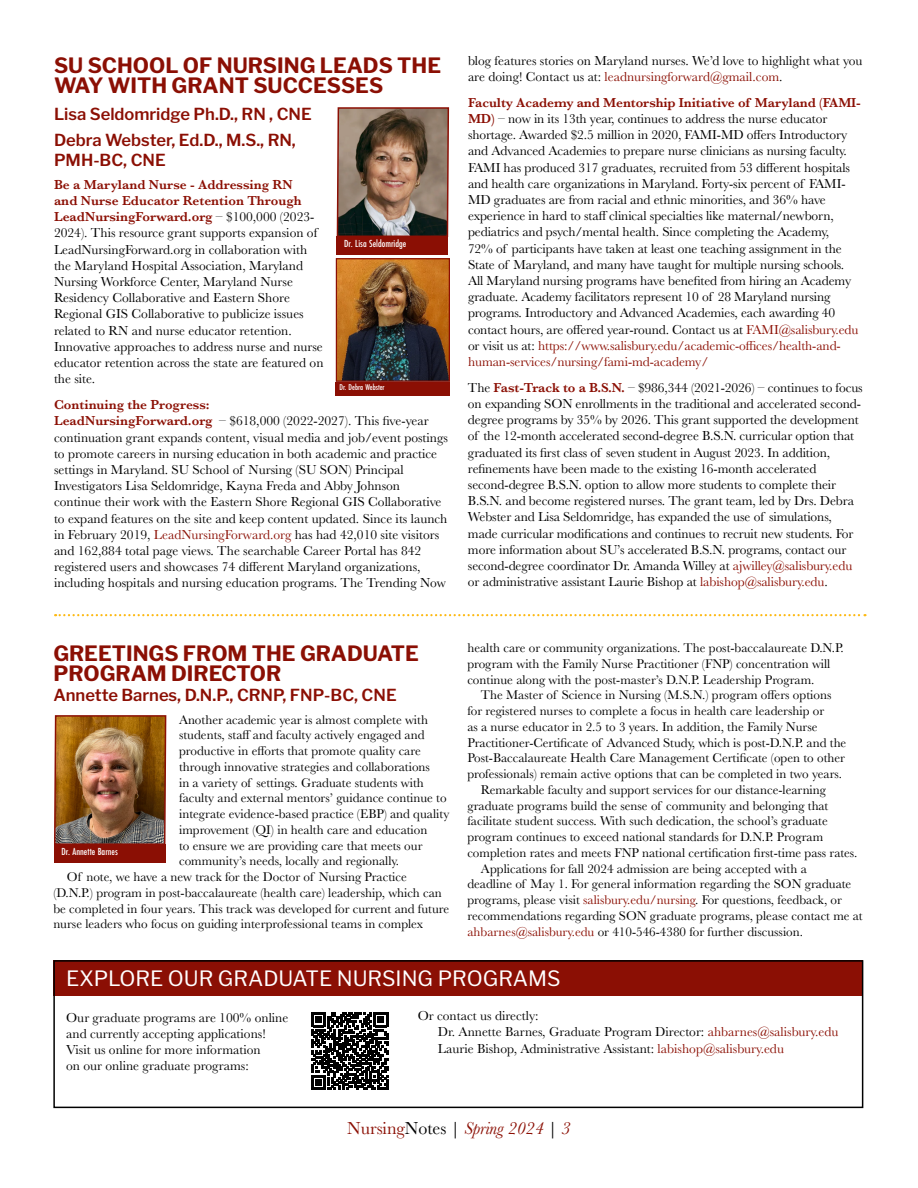
<style>
.page{position:relative;width:918px;height:1188px;background:#fff}
.page>*{position:absolute;margin:0;border:0;box-sizing:border-box;transform-origin:0 0}
.t1{font:700 21px/20.2px "Libre Franklin";color:#8b0f04}
.News_and_Notes_header{font:21px "Libre Franklin";color:#fff}
.t2{font:italic 18px "Baskerville";letter-spacing:-.005em;color:#8b0f04}
.Name___Title{font:600 16.5px/19.8px "Libre Franklin";color:#8b0f04}
.t3{font:13.5px/16.2px "Baskerville";letter-spacing:-.005em;color:#000}
.t4{font:13.2px/15.8px "Baskerville";color:#000}
.t5{font:500 10.65px "Futura PT Cond";color:#fff}
.t6{font:500 8.7px "Futura PT Cond";color:#fff}
.s1{font-weight:600;color:#8b0f04}
.s2{color:#8b0f04}
.s3{font-style:normal}
.s4{font-style:normal;color:#000}
</style>
<div class="page">
<img style="left:336px;top:107px;width:114px;height:131px">
<div style="left:337px;top:237px;width:111px;height:18px;background:#8b0f04"></div>
<img style="left:338px;top:260px;width:110px;height:120px">
<div style="left:336px;top:258px;width:114px;height:124px;border:1px solid #8b0f04"></div>
<div style="left:336px;top:382px;width:114px;height:13px;background:#8b0f04"></div>
<svg style="left:55px;top:614px;width:811px;height:2px"></svg>
<img style="left:54px;top:715px;width:113px;height:131px">
<div style="left:54px;top:845px;width:111px;height:18px;background:#8b0f04"></div>
<div style="left:53px;top:960px;width:810px;height:36px;background:#8b0f04"></div>
<div style="left:53px;top:960px;width:810px;height:148px;border:2px solid #000"></div>
<svg style="left:311px;top:1012px;width:77px;height:78px"></svg>
<p class="t1" style="left:54px;top:55px;width:389px">SU SCHOOL OF NURSING LEADS THE<br>WAY WITH GRANT SUCCESSES</p>
<p class="Name___Title" style="left:54px;top:104px;width:259px">Lisa Seldomridge Ph.D., RN , CNE</p>
<p class="Name___Title" style="left:54px;top:130px;width:243px">Debra Webster, Ed.D., M.S., RN,<br>PMH-BC, CNE</p>
<p class="t3" style="left:54px;top:177px;width:271px"><span class="s1">Be a Maryland Nurse - Addressing RN<br>and Nurse Educator Retention Through LeadNursingForward.org</span> – $100,000 (2023- 2024). This resource grant supports expansion of LeadNursingForward.org in collaboration with the Maryland Hospital Association, Maryland Nursing Workforce Center, Maryland Nurse Residency Collaborative and Eastern Shore Regional GIS Collaborative to publicize issues related to RN and nurse educator retention.<br>Innovative approaches to address nurse and nurse educator retention across the state are featured on the site.</p>
<p class="t3" style="left:54px;top:397px;width:395px"><span class="s1">Continuing the Progress:<br>LeadNursingForward.org</span> – $618,000 (2022-2027). This five-year continuation grant expands content, visual media and job/event postings to promote careers in nursing education in both academic and practice settings in Maryland. SU School of Nursing (SU SON) Principal Investigators Lisa Seldomridge, Kayna Freda and Abby Johnson continue their work with the Eastern Shore Regional GIS Collaborative to expand features on the site and keep content updated. Since its launch in February 2019, <span class="s2">LeadNursingForward.org</span> has had 42,010 site visitors and 162,884 total page views. The searchable Career Portal has 842 registered users and showcases 74 different Maryland organizations, including hospitals and nursing education programs. The Trending Now</p>
<p class="t5" style="left:344px;top:238px;width:64px">Dr. Lisa Seldomridge</p>
<p class="t6" style="left:340px;top:382px;width:47px">Dr. Debra Webster</p>
<p class="t3" style="left:468px;top:52px;width:396px">blog features stories on Maryland nurses. We’d love to highlight what you are doing! Contact us at: <span class="s2">leadnursingforward@gmail.com</span>.</p>
<p class="t3" style="left:468px;top:94px;width:394px"><span class="s1">Faculty Academy and Mentorship Initiative of Maryland (FAMI-MD)</span> – now in its 13th year, continues to address the nurse educator shortage. Awarded $2.5 million in 2020, FAMI-MD offers Introductory and Advanced Academies to prepare nurse clinicians as nursing faculty.<br>FAMI has produced 317 graduates, recruited from 53 different hospitals and health care organizations in Maryland. Forty-six percent of FAMI-MD graduates are from racial and ethnic minorities, and 36% have experience in hard to staff clinical specialties like maternal/newborn, pediatrics and psych/mental health. Since completing the Academy,<br>72% of participants have taken at least one teaching assignment in the State of Maryland, and many have taught for multiple nursing schools.<br>All Maryland nursing programs have benefited from hiring an Academy graduate. Academy facilitators represent 10 of 28 Maryland nursing programs. Introductory and Advanced Academies, each awarding 40 contact hours, are offered year-round. Contact us at <span class="s2">FAMI@salisbury.edu </span>or visit us at: <span class="s2">https://www.salisbury.edu/academic-offices/health-and&shy;human-services/nursing/fami-md-academy/</span></p>
<p class="t3" style="left:468px;top:380px;width:396px">The <span class="s1">Fast-Track to a B.S.N.</span> – $986,344 (2021-2026) – continues to focus on expanding SON enrollments in the traditional and accelerated second&shy;degree programs by 35% by 2026. This grant supported the development of the 12-month accelerated second-degree B.S.N. curricular option that graduated its first class of seven student in August 2023. In addition, refinements have been made to the existing 16-month accelerated second-degree B.S.N. option to allow more students to complete their B.S.N. and become registered nurses. The grant team, led by Drs. Debra Webster and Lisa Seldomridge, has expanded the use of simulations, made curricular modifications and continues to recruit new students. For more information about SU’s accelerated B.S.N. programs, contact our second-degree coordinator Dr. Amanda Willey at <span class="s2">ajwilley@salisbury.edu </span>or administrative assistant Laurie Bishop at <span class="s2">labishop@salisbury.edu</span>.</p>
<p class="t1" style="left:53px;top:643px;width:367px">GREETINGS FROM THE GRADUATE<br>PROGRAM DIRECTOR</p>
<p class="Name___Title" style="left:53px;top:685px;width:345px">Annette Barnes, D.N.P., CRNP, FNP-BC, CNE</p>
<p class="t4" style="left:179px;top:712px;width:272px">Another academic year is almost complete with students, staff and faculty actively engaged and productive in efforts that promote quality care through innovative strategies and collaborations<br>in a variety of settings. Graduate students with faculty and external mentors’ guidance continue to integrate evidence-based practice (EBP) and quality improvement (QI) in health care and education<br>to ensure we are providing care that meets our community’s needs, locally and regionally.</p>
<p class="t4" style="left:53px;top:869px;width:398px;text-indent:14px">Of note, we have a new track for the Doctor of Nursing Practice (D.N.P.) program in post-baccalaureate (health care) leadership, which can be completed in four years. This track was developed for current and future nurse leaders who focus on guiding interprofessional teams in complex</p>
<p class="t5" style="left:61px;top:846px;width:58px">Dr. Annette Barnes</p>
<p class="t4" style="left:467px;top:640px;width:378px">health care or community organizations. The post-baccalaureate D.N.P. program with the Family Nurse Practitioner (FNP) concentration will continue along with the post-master’s D.N.P. Leadership Program.</p>
<p class="t4" style="left:467px;top:688px;width:381px;text-indent:14px">The Master of Science in Nursing (M.S.N.) program offers options for registered nurses to complete a focus in health care leadership or<br>as a nurse educator in 2.5 to 3 years. In addition, the Family Nurse Practitioner-Certificate of Advanced Study, which is post-D.N.P. and the Post-Baccalaureate Health Care Management Certificate (open to other professionals) remain active options that can be completed in two years.</p>
<p class="t4" style="left:467px;top:782px;width:391px;text-indent:14px">Remarkable faculty and support services for our distance-learning graduate programs build the sense of community and belonging that facilitate student success. With such dedication, the school’s graduate program continues to exceed national standards for D.N.P. Program completion rates and meets FNP national certification first-time pass rates.</p>
<p class="t4" style="left:467px;top:861px;width:397px;text-indent:14px">Applications for fall 2024 admission are being accepted with a<br>deadline of May 1. For general information regarding the SON graduate programs, please visit <span class="s2">salisbury.edu/nursing</span>. For questions, feedback, or recommendations regarding SON graduate programs, please contact me at <span class="s2">ahbarnes@salisbury.edu</span> or 410-546-4380 for further discussion.</p>
<p class="News_and_Notes_header" style="left:66px;top:966px;width:496px">EXPLORE OUR GRADUATE NURSING PROGRAMS</p>
<p class="t3" style="left:418px;top:1008px;width:122px">Or contact us directly:</p>
<p class="t3" style="left:438px;top:1024px;width:402px">Dr. Annette Barnes, Graduate Program Director: <span class="s2">ahbarnes@salisbury.edu</span></p>
<p class="t3" style="left:438px;top:1040px;width:348px">Laurie Bishop, Administrative Assistant: <span class="s2">labishop@salisbury.edu</span></p>
<p class="t3" style="left:66px;top:1009px;width:224px">Our graduate programs are 100% online and currently accepting applications!</p>
<p class="t3" style="left:66px;top:1042px;width:196px">Visit us online for more information on our online graduate programs:</p>
<h2 class="t2" style="left:347px;top:1116px;width:225px"><span class="s3">Nursing</span><span class="s4">Notes |</span> Spring 2024 <span class="s4">|</span> 3</h2>
</div>
